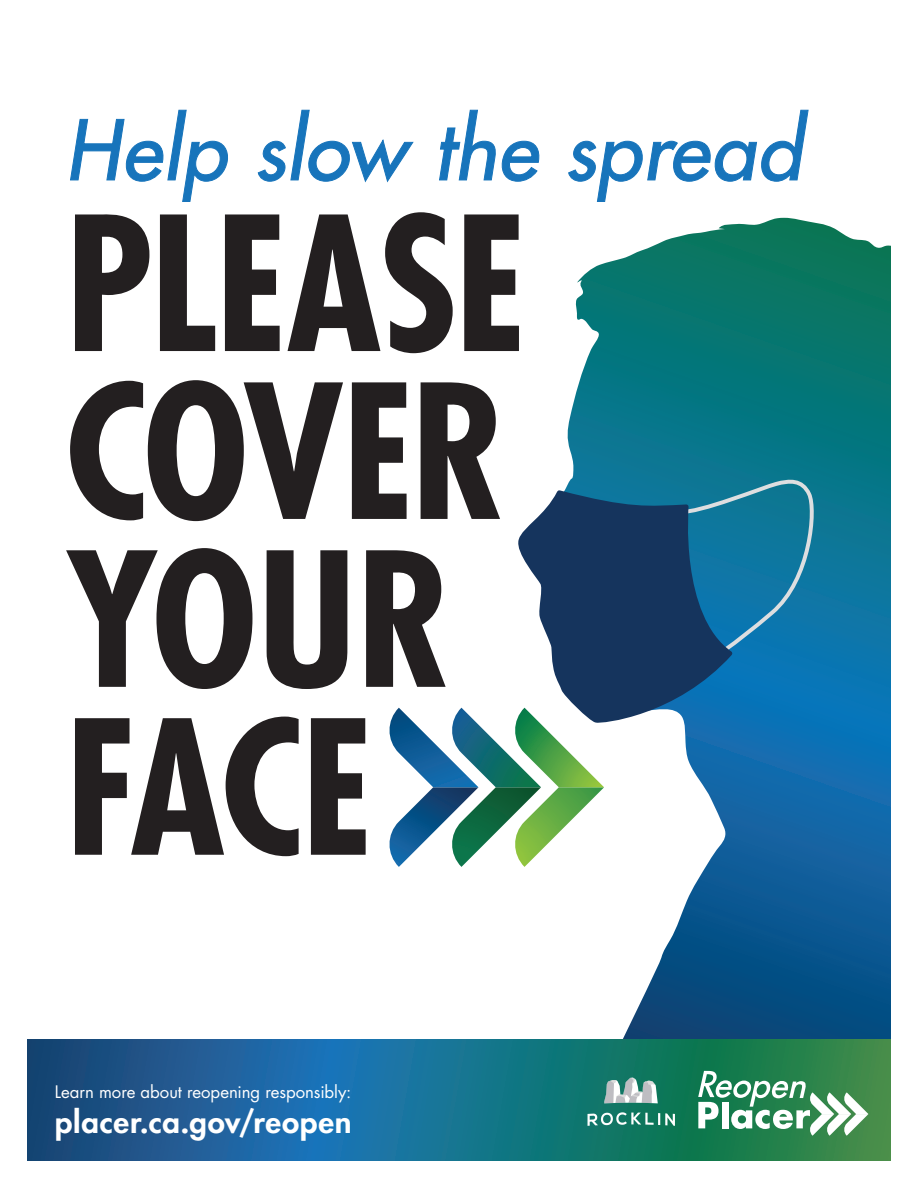
<style>
.page{position:relative;width:918px;height:1188px;background:#fff}
.page>*{position:absolute;margin:0;border:0;box-sizing:border-box;transform-origin:0 0}
.t1{font:700 condensed 181.2px/167.9px "Futura Std";letter-spacing:-.015em;color:#231f20}
.t2{font:italic 500 80.25px "Futura Std";letter-spacing:.015em;color:#1774bb}
.t3{font:800 29.7px "Futura Std";letter-spacing:.025em;color:#fff;scale:1.05 1}
.t4{font:16.8px "Futura Std";letter-spacing:-.005em;color:#fff}
</style>
<div class="page">
<svg style="left:70px;top:109px;width:158px;height:93px"></svg>
<svg style="left:257px;top:109px;width:157px;height:74px"></svg>
<svg style="left:439px;top:109px;width:101px;height:73px"></svg>
<svg style="left:568px;top:109px;width:241px;height:93px"></svg>
<svg style="left:566px;top:218px;width:325px;height:821px"></svg>
<svg style="left:675px;top:476px;width:146px;height:189px;background:#197ca5"></svg>
<svg style="left:518px;top:487px;width:219px;height:240px;background:#335e83"></svg>
<svg style="left:27px;top:1039px;width:864px;height:122px;background:#1a6c83"></svg>
<svg style="left:389px;top:708px;width:215px;height:159px"></svg>
<svg style="left:698px;top:1071px;width:170px;height:65px"></svg>
<img style="left:586px;top:1077px;width:90px;height:50px">
<h2 class="t2" style="left:65px;top:100px;width:738px">Help slow the spread</h2>
<h1 class="t1" style="left:65px;top:201px;width:462px">PLEASE<br>COVER<br>YOUR<br>FACE</h1>
<p class="t4" style="left:55px;top:1081px;width:298px">Learn more about reopening responsibly:</p>
<h3 class="t3" style="left:55px;top:1104px;width:284px">placer.ca.gov/reopen</h3>
</div>
